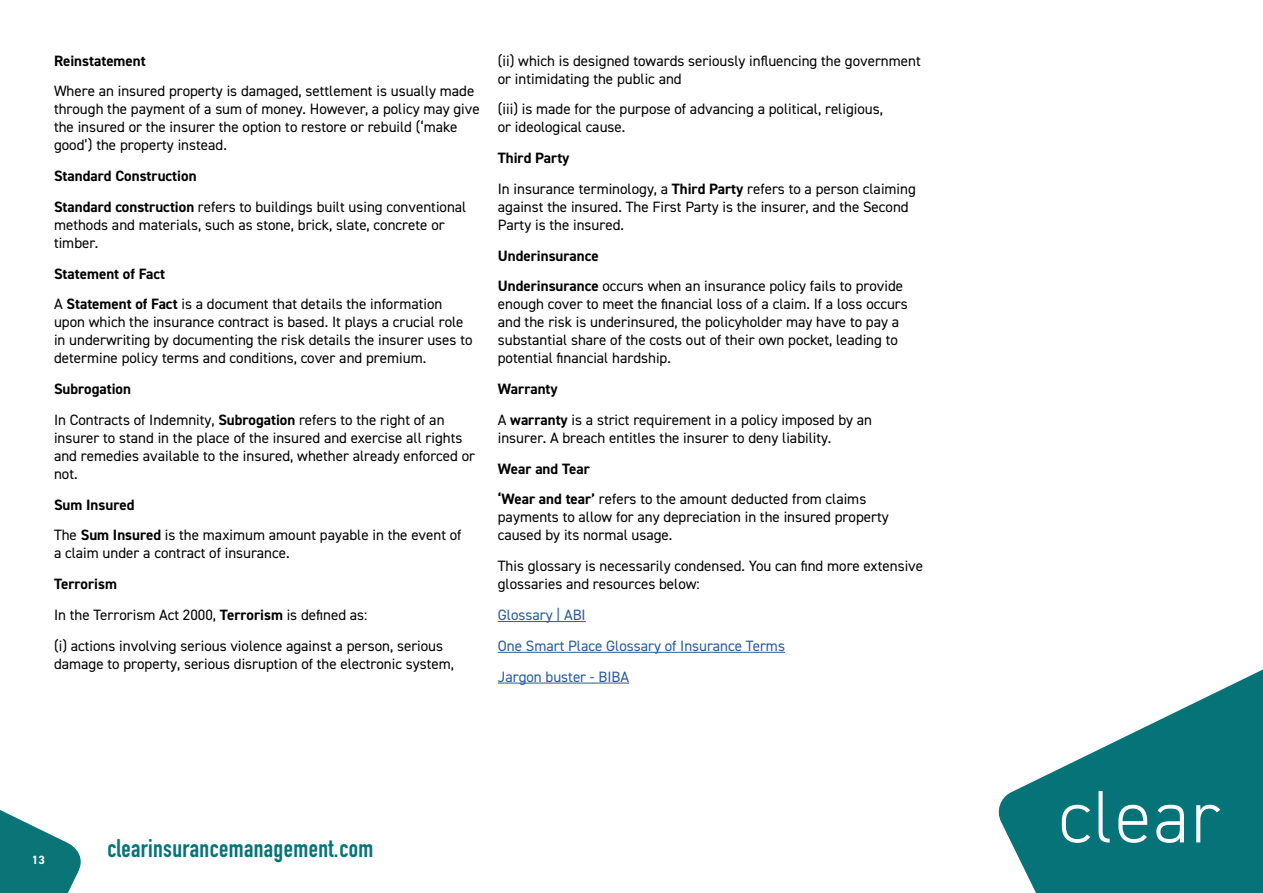
<style>
.page{position:relative;width:1263px;height:893px;background:#fff}
.page>*{position:absolute;margin:0;border:0;box-sizing:border-box;transform-origin:0 0}
.t1{font:700 25.05px "DIN Condensed";letter-spacing:.015em;color:#057378}
.t2{font:15px/18px "DIN2014";color:#000}
.t3{font:700 15px/30.8px "DIN2014";color:#000}
.t4{font:15px/30.8px "DIN2014";color:#275b9b}
.t5{font:700 12px "DIN2014";color:#fff}
.s1{font-weight:400}
.s2{font-weight:700}
</style>
<div class="page">
<hr style="left:498px;top:621px;width:88px;height:1px;background:#275b9b">
<hr style="left:498px;top:652px;width:287px;height:1px;background:#275b9b">
<hr style="left:498px;top:683px;width:131px;height:1px;background:#275b9b">
<svg style="left:0;top:810px;width:81px;height:83px"></svg>
<svg style="left:998px;top:669px;width:265px;height:224px;fill:#057378"></svg>
<svg style="left:1062px;top:805px;width:28px;height:38px"></svg>
<svg style="left:1098px;top:791px;width:12px;height:51px"></svg>
<svg style="left:1118px;top:805px;width:29px;height:38px"></svg>
<svg style="left:1156px;top:805px;width:28px;height:38px"></svg>
<svg style="left:1196px;top:805px;width:24px;height:37px"></svg>
<p class="t3" style="left:54px;top:45px;width:93px">Reinstatement</p>
<p class="t2" style="left:54px;top:82px;width:427px">Where an insured property is damaged, settlement is usually made through the payment of a sum of money. However, a policy may give the insured or the insurer the option to restore or rebuild (‘make good’) the property instead.</p>
<p class="t3" style="left:54px;top:160px;width:414px">Standard Construction<br>Standard construction <span class="s1">refers to buildings built using conventional</span></p>
<p class="t2" style="left:54px;top:215px;width:392px">methods and materials, such as stone, brick, slate, concrete or timber.</p>
<p class="t2" style="left:54px;top:258px;width:390px;line-height:30.8px"><span class="s2">Statement of Fact<br></span>A <span class="s2">Statement of Fact</span> is a document that details the information</p>
<p class="t2" style="left:54px;top:313px;width:420px">upon which the insurance contract is based. It plays a crucial role in underwriting by documenting the risk details the insurer uses to determine policy terms and conditions, cover and premium.</p>
<p class="t2" style="left:54px;top:373px;width:392px;line-height:30.8px"><span class="s2">Subrogation<br></span>In Contracts of Indemnity, <span class="s2">Subrogation</span> refers to the right of an</p>
<p class="t2" style="left:54px;top:428px;width:423px">insurer to stand in the place of the insured and exercise all rights and remedies available to the insured, whether already enforced or not.</p>
<p class="t2" style="left:54px;top:489px;width:409px;line-height:30.8px"><span class="s2">Sum Insured<br></span>The <span class="s2">Sum Insured</span> is the maximum amount payable in the event of</p>
<p class="t2" style="left:54px;top:544px;width:237px">a claim under a contract of insurance.</p>
<p class="t2" style="left:54px;top:568px;width:391px;line-height:30.8px"><span class="s2">Terrorism<br></span>In the Terrorism Act 2000, <span class="s2">Terrorism</span> is defined as:<br>(i) actions involving serious violence against a person, serious</p>
<p class="t2" style="left:54px;top:654px;width:401px">damage to property, serious disruption of the electronic system,</p>
<p class="t2" style="left:498px;top:51px;width:424px">(ii) which is designed towards seriously influencing the government or intimidating the public and</p>
<p class="t2" style="left:498px;top:100px;width:387px">(iii) is made for the purpose of advancing a political, religious, or ideological cause.</p>
<p class="t2" style="left:498px;top:142px;width:420px;line-height:30.8px"><span class="s2">Third Party<br></span>In insurance terminology, a <span class="s2">Third Party</span> refers to a person claiming</p>
<p class="t2" style="left:498px;top:197px;width:412px">against the insured. The First Party is the insurer, and the Second<br>Party is the insured.</p>
<p class="t2" style="left:498px;top:240px;width:407px;line-height:30.8px"><span class="s2">Underinsurance<br>Underinsurance</span> occurs when an insurance policy fails to provide</p>
<p class="t2" style="left:498px;top:295px;width:412px">enough cover to meet the financial loss of a claim. If a loss occurs and the risk is underinsured, the policyholder may have to pay a substantial share of the costs out of their own pocket, leading to potential financial hardship.</p>
<p class="t2" style="left:498px;top:373px;width:376px;line-height:30.8px"><span class="s2">Warranty<br></span>A <span class="s2">warranty</span> is a strict requirement in a policy imposed by an</p>
<p class="t2" style="left:498px;top:428px;width:335px">insurer. A breach entitles the insurer to deny liability.</p>
<p class="t2" style="left:498px;top:453px;width:370px;line-height:30.8px"><span class="s2">Wear and Tear<br>‘Wear and tear’</span> refers to the amount deducted from claims</p>
<p class="t2" style="left:498px;top:508px;width:392px">payments to allow for any depreciation in the insured property caused by its normal usage.</p>
<p class="t2" style="left:498px;top:557px;width:427px">This glossary is necessarily condensed. You can find more extensive glossaries and resources below:</p>
<p class="t4" style="left:498px;top:599px;width:289px">Glossary | ABI<br>One Smart Place Glossary of Insurance Terms<br>Jargon buster - BIBA</p>
<p class="t5" style="left:32px;top:852px;width:15px">13</p>
<h1 class="t1" style="left:107px;top:831px;width:268px">clearinsurancemanagement.com</h1>
</div>
